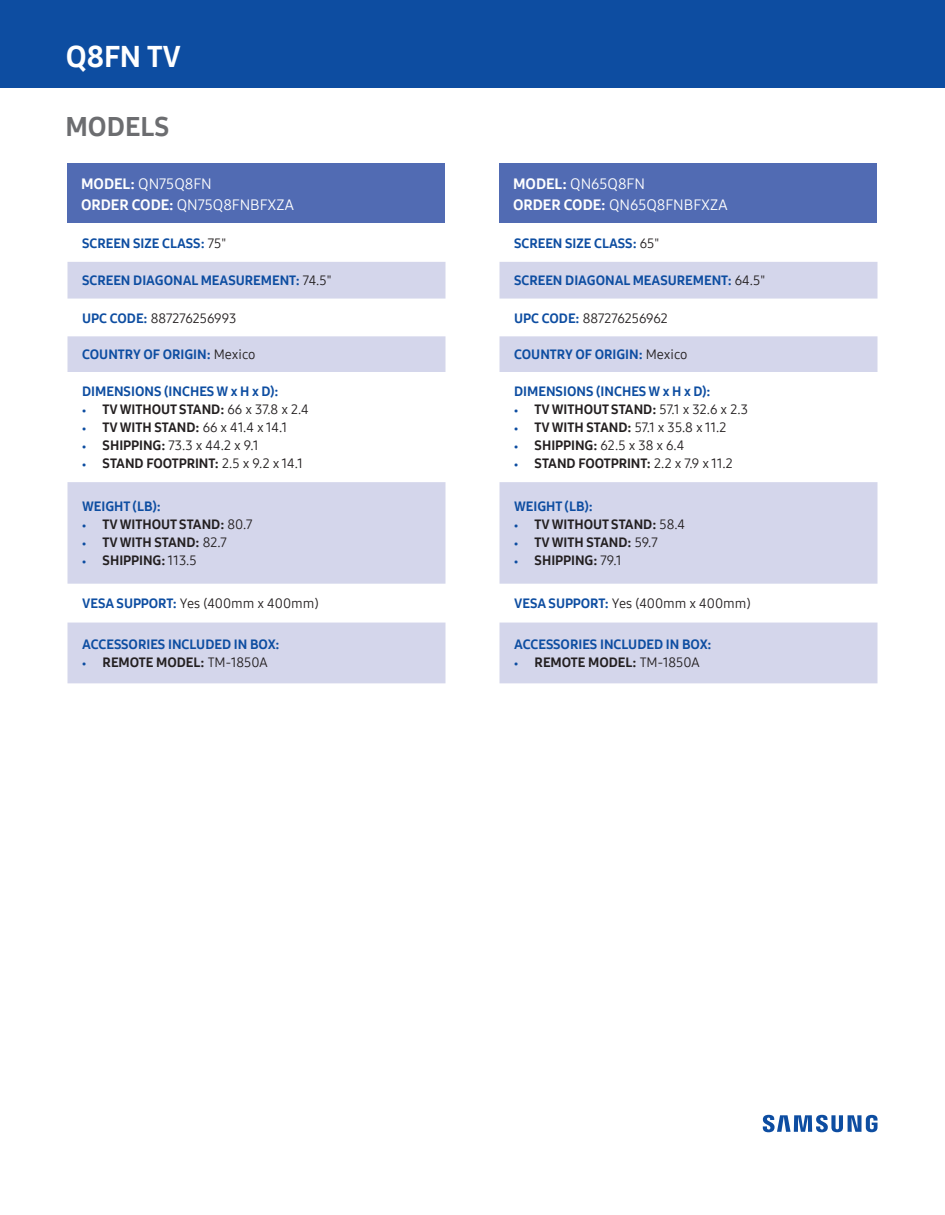
<style>
.page{position:relative;width:945px;height:1215px;background:#fff}
.page>*{position:absolute;margin:0;border:0;box-sizing:border-box;transform-origin:0 0}
.t1{font:30px "Samsung One 800";color:#fff}
.t2{font:27px "Samsung One 800";color:#6c6d70}
.t3{font:15px/21px "Samsung One 400";color:#fff}
.t4{font:13.5px "Samsung One 800";color:#231f20}
.t5{font:13.5px "Samsung One 800";color:#0d4da1}
.t6{font:13.5px "Samsung One 400";color:#231f20}
.s1{font-family:"Samsung One 800"}
.s2{font-family:"Samsung One 400";color:#231f20}
.s3{font-family:"Samsung One 800";color:#0d4da1}
.s4{font-size:9px;color:#0d4da1}
.s5{font-family:"Samsung One 400"}
.s6{font-family:"Samsung One 800";font-size:9px;color:#0d4da1}
</style>
<div class="page">
<div style="left:0;top:0;width:945px;height:87px;background:#0d4da1"></div>
<svg style="left:763px;top:1115px;width:115px;height:17px"></svg>
<div style="left:68px;top:164px;width:378px;height:59px;background:#516bb3"></div>
<svg style="left:68px;top:262px;width:378px;height:421px;fill:#d4d6eb"></svg>
<div style="left:500px;top:164px;width:378px;height:59px;background:#516bb3"></div>
<svg style="left:500px;top:262px;width:378px;height:421px;fill:#d4d6eb"></svg>
<h1 class="t1" style="left:66px;top:39px;width:117px">Q8FN TV</h1>
<h2 class="t2" style="left:65px;top:111px;width:105px">MODELS</h2>
<p class="t3" style="left:81px;top:173px;width:215px"><span class="s1">MODEL:</span> QN75Q8FN<br><span class="s1">ORDER CODE:</span> QN75Q8FNBFXZA</p>
<p class="t5" style="left:82px;top:235px;width:146px">SCREEN SIZE CLASS: <span class="s2">75"</span></p>
<p class="t5" style="left:82px;top:273px;width:251px">SCREEN DIAGONAL MEASUREMENT: <span class="s2">74.5"</span></p>
<p class="t6" style="left:82px;top:310px;width:156px"><span class="s3">UPC CODE:</span> 887276256993</p>
<p class="t5" style="left:82px;top:347px;width:175px">COUNTRY OF ORIGIN: <span class="s2">Mexico</span></p>
<p class="t5" style="left:82px;top:384px;width:198px">DIMENSIONS (INCHES W x H x D):</p>
<p class="t4" style="left:82px;top:402px;width:228px"><span class="s4">•</span> TV WITHOUT STAND: <span class="s5">66 x 37.8 x 2.4</span></p>
<p class="t4" style="left:82px;top:420px;width:207px"><span class="s4">•</span> TV WITH STAND: <span class="s5">66 x 41.4 x 14.1</span></p>
<p class="t6" style="left:82px;top:438px;width:178px"><span class="s6">•</span> <span class="s1">SHIPPING:</span> 73.3 x 44.2 x 9.1</p>
<p class="t4" style="left:82px;top:456px;width:222px"><span class="s4">•</span> STAND FOOTPRINT: <span class="s5">2.5 x 9.2 x 14.1</span></p>
<p class="t5" style="left:82px;top:499px;width:80px">WEIGHT (LB):</p>
<p class="t4" style="left:82px;top:517px;width:172px"><span class="s4">•</span> TV WITHOUT STAND: <span class="s5">80.7</span></p>
<p class="t4" style="left:82px;top:535px;width:146px"><span class="s4">•</span> TV WITH STAND: <span class="s5">82.7</span></p>
<p class="t4" style="left:82px;top:553px;width:116px"><span class="s4">•</span> SHIPPING: <span class="s5">113.5</span></p>
<p class="t6" style="left:82px;top:596px;width:238px"><span class="s3">VESA SUPPORT:</span> Yes (400mm x 400mm)</p>
<p class="t5" style="left:82px;top:637px;width:199px">ACCESSORIES INCLUDED IN BOX:</p>
<p class="t4" style="left:82px;top:655px;width:187px"><span class="s4">•</span> REMOTE MODEL: <span class="s5">TM-1850A</span></p>
<p class="t3" style="left:513px;top:173px;width:216px"><span class="s1">MODEL:</span> QN65Q8FN<br><span class="s1">ORDER CODE:</span> QN65Q8FNBFXZA</p>
<p class="t5" style="left:514px;top:235px;width:147px">SCREEN SIZE CLASS: <span class="s2">65"</span></p>
<p class="t5" style="left:514px;top:273px;width:253px">SCREEN DIAGONAL MEASUREMENT: <span class="s2">64.5"</span></p>
<p class="t6" style="left:514px;top:310px;width:155px"><span class="s3">UPC CODE:</span> 887276256962</p>
<p class="t5" style="left:514px;top:347px;width:175px">COUNTRY OF ORIGIN: <span class="s2">Mexico</span></p>
<p class="t5" style="left:514px;top:384px;width:198px">DIMENSIONS (INCHES W x H x D):</p>
<p class="t4" style="left:514px;top:402px;width:236px"><span class="s4">•</span> TV WITHOUT STAND: <span class="s5">57.1 x 32.6 x 2.3</span></p>
<p class="t6" style="left:514px;top:420px;width:214px"><span class="s6">•</span> <span class="s1">TV WITH STAND:</span> 57.1 x 35.8 x 11.2</p>
<p class="t6" style="left:514px;top:438px;width:172px"><span class="s6">•</span> <span class="s1">SHIPPING:</span> 62.5 x 38 x 6.4</p>
<p class="t4" style="left:514px;top:456px;width:220px"><span class="s4">•</span> STAND FOOTPRINT: <span class="s5">2.2 x 7.9 x 11.2</span></p>
<p class="t5" style="left:514px;top:499px;width:80px">WEIGHT (LB):</p>
<p class="t4" style="left:514px;top:517px;width:173px"><span class="s4">•</span> TV WITHOUT STAND: <span class="s5">58.4</span></p>
<p class="t4" style="left:514px;top:535px;width:145px"><span class="s4">•</span> TV WITH STAND: <span class="s5">59.7</span></p>
<p class="t4" style="left:514px;top:553px;width:109px"><span class="s4">•</span> SHIPPING: <span class="s5">79.1</span></p>
<p class="t6" style="left:514px;top:596px;width:238px"><span class="s3">VESA SUPPORT:</span> Yes (400mm x 400mm)</p>
<p class="t5" style="left:514px;top:637px;width:199px">ACCESSORIES INCLUDED IN BOX:</p>
<p class="t4" style="left:514px;top:655px;width:187px"><span class="s4">•</span> REMOTE MODEL: <span class="s5">TM-1850A</span></p>
</div>
